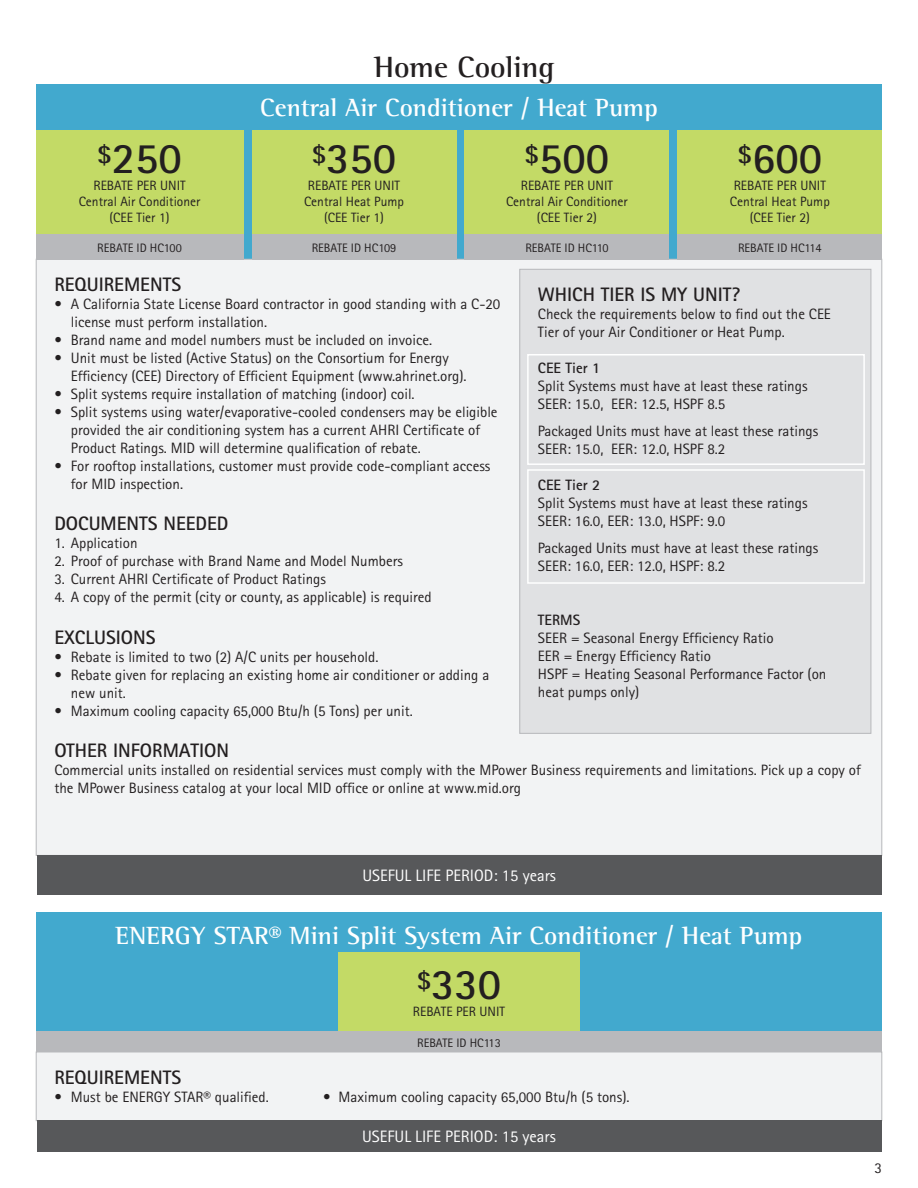
<style>
.page{position:relative;width:918px;height:1188px;background:#fff}
.page>*{position:absolute;margin:0;border:0;box-sizing:border-box;transform-origin:0 0}
.t1{font:700 43.5px "Rotis Sans Serif Std";color:#231f20}
.t2{font:700 30px "Rotis Semi Serif";color:#231f20}
.t3{font:700 25.5px "Rotis Semi Serif";color:#fff}
.headlines{font:700 19.5px "Rotis Sans Serif Std";color:#231f20}
.small_headers{font:700 19.5px "Rotis Sans Serif Std";color:#231f20}
.t4{font:16.5px "Rotis Sans Serif Std";color:#fff}
.t5{font:15px/18px "Rotis Sans Serif Std";color:#231f20}
.t6{font:700 15px "Rotis Sans Serif Std";color:#231f20}
.t7{font:13.5px "Rotis Sans Serif Std";color:#231f20}
.t8{font:12.3px "Rotis Sans Serif Std";color:#231f20}
</style>
<div class="page">
<div style="left:36px;top:85px;width:846px;height:174px;background:#42a9ce"></div>
<div style="left:36px;top:259px;width:846px;height:596px;background:#f2f3f4"></div>
<div style="left:37px;top:855px;width:845px;height:40px;background:#57585a"></div>
<div style="left:36px;top:130px;width:207px;height:104px;background:#c3da66"></div>
<div style="left:465px;top:130px;width:204px;height:104px;background:#c3da66"></div>
<div style="left:252px;top:130px;width:204px;height:104px;background:#c3da66"></div>
<div style="left:678px;top:130px;width:204px;height:104px;background:#c3da66"></div>
<div style="left:36px;top:234px;width:207px;height:25px;background:#b8b9bc"></div>
<div style="left:465px;top:234px;width:204px;height:25px;background:#b8b9bc"></div>
<div style="left:252px;top:234px;width:204px;height:25px;background:#b8b9bc"></div>
<div style="left:678px;top:234px;width:204px;height:25px;background:#b8b9bc"></div>
<div style="left:520px;top:269px;width:351px;height:464px;background:#e0e1e3"></div>
<div style="left:527px;top:354px;width:338px;height:111px;border:2px solid #fff"></div>
<div style="left:527px;top:469px;width:338px;height:115px;border:2px solid #fff"></div>
<div style="left:36px;top:913px;width:846px;height:139px;background:#42a9ce"></div>
<div style="left:36px;top:1052px;width:846px;height:69px;background:#f2f3f4"></div>
<div style="left:36px;top:1052px;width:846px;height:69px;border:1px solid #b8b9bc"></div>
<div style="left:37px;top:1121px;width:844px;height:31px;background:#57585a"></div>
<div style="left:338px;top:952px;width:242px;height:80px;background:#c3da66"></div>
<div style="left:36px;top:1032px;width:846px;height:20px;background:#b8b9bc"></div>
<p class="t1" style="left:97px;top:131px;width:86px"><sup>$</sup>250</p>
<p class="t7" style="left:93px;top:177px;width:94px">REBATE PER UNIT</p>
<p class="t7" style="left:79px;top:193px;width:123px">Central Air Conditioner</p>
<p class="t7" style="left:110px;top:209px;width:61px">(CEE Tier 1)</p>
<p class="t2" style="left:374px;top:49px;width:182px">Home Cooling</p>
<p class="t3" style="left:260px;top:92px;width:399px">Central Air Conditioner / Heat Pump</p>
<p class="t1" style="left:312px;top:131px;width:86px"><sup>$</sup>350</p>
<p class="t7" style="left:308px;top:177px;width:94px">REBATE PER UNIT</p>
<p class="t7" style="left:304px;top:193px;width:101px">Central Heat Pump</p>
<p class="t7" style="left:324px;top:209px;width:61px">(CEE Tier 1)</p>
<p class="t1" style="left:525px;top:131px;width:86px"><sup>$</sup>500</p>
<p class="t7" style="left:521px;top:177px;width:94px">REBATE PER UNIT</p>
<p class="t7" style="left:506px;top:193px;width:123px">Central Air Conditioner</p>
<p class="t7" style="left:537px;top:209px;width:61px">(CEE Tier 2)</p>
<p class="t1" style="left:738px;top:131px;width:86px"><sup>$</sup>600</p>
<p class="t7" style="left:734px;top:177px;width:94px">REBATE PER UNIT</p>
<p class="t7" style="left:730px;top:193px;width:101px">Central Heat Pump</p>
<p class="t7" style="left:750px;top:209px;width:61px">(CEE Tier 2)</p>
<p class="t8" style="left:97px;top:240px;width:86px">REBATE ID HC100</p>
<p class="t8" style="left:312px;top:240px;width:86px">REBATE ID HC109</p>
<p class="t8" style="left:525px;top:240px;width:85px">REBATE ID HC110</p>
<p class="t8" style="left:738px;top:240px;width:85px">REBATE ID HC114</p>
<p class="headlines" style="left:538px;top:282px;width:204px">WHICH TIER IS MY UNIT?</p>
<p class="t5" style="left:538px;top:305px;width:294px">Check the requirements below to find out the CEE<br>Tier of your Air Conditioner or Heat Pump.</p>
<p class="t6" style="left:538px;top:359px;width:64px">CEE Tier 1</p>
<p class="t5" style="left:538px;top:377px;width:271px">Split Systems must have at least these ratings</p>
<p class="t5" style="left:538px;top:395px;width:189px">SEER: 15.0, EER: 12.5, HSPF 8.5</p>
<p class="t5" style="left:538px;top:422px;width:282px">Packaged Units must have at least these ratings</p>
<p class="t5" style="left:538px;top:440px;width:189px">SEER: 15.0, EER: 12.0, HSPF 8.2</p>
<p class="t6" style="left:538px;top:476px;width:64px">CEE Tier 2</p>
<p class="t5" style="left:538px;top:494px;width:271px">Split Systems must have at least these ratings</p>
<p class="t5" style="left:538px;top:512px;width:189px">SEER: 16.0, EER: 13.0, HSPF: 9.0</p>
<p class="t5" style="left:538px;top:539px;width:282px">Packaged Units must have at least these ratings</p>
<p class="t5" style="left:538px;top:557px;width:189px">SEER: 16.0, EER: 12.0, HSPF: 8.2</p>
<p class="small_headers" style="left:54px;top:272px;width:128px">REQUIREMENTS</p>
<p class="t5" style="left:71px;top:295px;width:431px;text-indent:-16px">• A California State License Board contractor in good standing with a C-20 license must perform installation.</p>
<p class="t5" style="left:54px;top:331px;width:379px">• Brand name and model numbers must be included on invoice.</p>
<p class="t5" style="left:71px;top:349px;width:397px;text-indent:-16px">• Unit must be listed (Active Status) on the Consortium for Energy<br>Efficiency (CEE) Directory of Efficient Equipment (www.ahrinet.org).</p>
<p class="t5" style="left:54px;top:385px;width:362px">• Split systems require installation of matching (indoor) coil.</p>
<p class="t5" style="left:71px;top:403px;width:428px;text-indent:-16px">• Split systems using water/evaporative-cooled condensers may be eligible provided the air conditioning system has a current AHRI Certificate of<br>Product Ratings. MID will determine qualification of rebate.</p>
<p class="t5" style="left:71px;top:457px;width:421px;text-indent:-16px">• For rooftop installations, customer must provide code-compliant access for MID inspection.</p>
<p class="headlines" style="left:54px;top:512px;width:176px">DOCUMENTS NEEDED</p>
<p class="t5" style="left:54px;top:534px;width:85px">1. Application</p>
<p class="t5" style="left:54px;top:552px;width:350px">2. Proof of purchase with Brand Name and Model Numbers</p>
<p class="t5" style="left:54px;top:570px;width:273px">3. Current AHRI Certificate of Product Ratings</p>
<p class="t5" style="left:54px;top:588px;width:379px">4. A copy of the permit (city or county, as applicable) is required</p>
<p class="headlines" style="left:54px;top:625px;width:103px">EXCLUSIONS</p>
<p class="t5" style="left:54px;top:648px;width:326px">• Rebate is limited to two (2) A/C units per household.</p>
<p class="t5" style="left:71px;top:666px;width:420px;text-indent:-16px">• Rebate given for replacing an existing home air conditioner or adding a new unit.</p>
<p class="t5" style="left:54px;top:702px;width:360px">• Maximum cooling capacity 65,000 Btu/h (5 Tons) per unit.</p>
<p class="headlines" style="left:54px;top:738px;width:176px">OTHER INFORMATION</p>
<p class="t5" style="left:54px;top:761px;width:808px">Commercial units installed on residential services must comply with the MPower Business requirements and limitations. Pick up a copy of the MPower Business catalog at your local MID office or online at www.mid.org</p>
<p class="t6" style="left:538px;top:611px;width:44px">TERMS</p>
<p class="t5" style="left:538px;top:629px;width:237px">SEER = Seasonal Energy Efficiency Ratio</p>
<p class="t5" style="left:538px;top:647px;width:175px">EER = Energy Efficiency Ratio</p>
<p class="t5" style="left:538px;top:665px;width:290px">HSPF = Heating Seasonal Performance Factor (on heat pumps only)</p>
<p class="t4" style="left:362px;top:865px;width:195px">USEFUL LIFE PERIOD: 15 years</p>
<p class="t3" style="left:116px;top:920px;width:688px">ENERGY STAR® Mini Split System Air Conditioner / Heat Pump</p>
<p class="t1" style="left:417px;top:957px;width:86px"><sup>$</sup>330</p>
<p class="t7" style="left:413px;top:1003px;width:94px">REBATE PER UNIT</p>
<p class="t8" style="left:417px;top:1035px;width:85px">REBATE ID HC113</p>
<p class="headlines" style="left:54px;top:1065px;width:128px">REQUIREMENTS</p>
<p class="t5" style="left:54px;top:1088px;width:216px">• Must be ENERGY STAR® qualified.</p>
<p class="t5" style="left:323px;top:1088px;width:308px">• Maximum cooling capacity 65,000 Btu/h (5 tons).</p>
<p class="t4" style="left:362px;top:1127px;width:195px">USEFUL LIFE PERIOD: 15 years</p>
<p class="t5" style="left:874px;top:1159px;width:9px">3</p>
</div>
